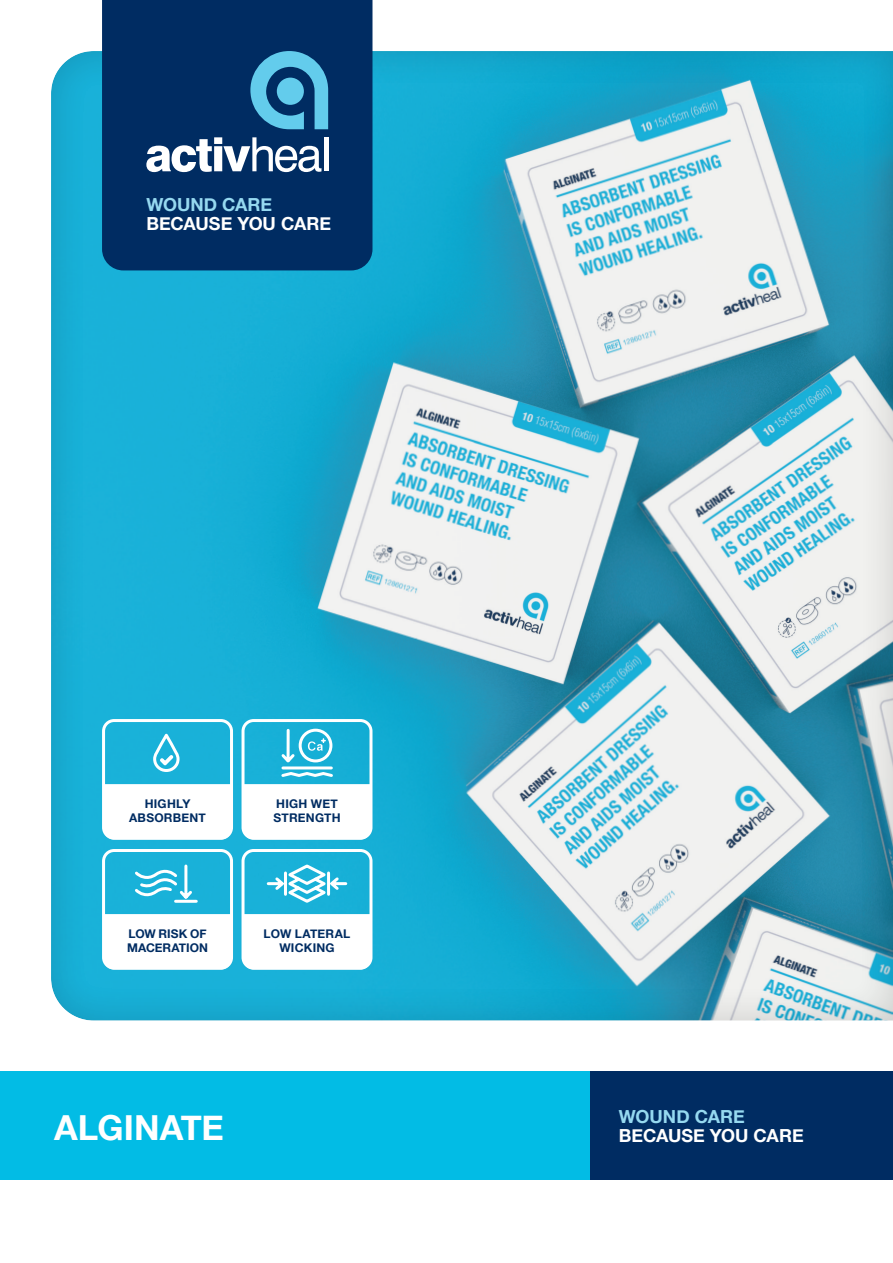
<style>
.page{position:relative;width:893px;height:1263px;background:#fff}
.page>*{position:absolute;margin:0;border:0;box-sizing:border-box;transform-origin:0 0}
.H4-_Intro_Paragraph{font:700 34.5px "Helvetica Neue";color:#fff}
.H4-_Intro_Paragraph-2{font:700 18px "Helvetica Neue";color:#fff}
.H4-_Intro_Paragraph-3{font:700 18px "Helvetica Neue";color:#96d9f0}
.H4-_Intro_Paragraph-4{font:700 12px/13.5px "Helvetica Neue";letter-spacing:.015em;color:#002c62;text-align:center}
.H4-_Intro_Paragraph-5{font:700 12px/13.5px "Helvetica Neue";letter-spacing:-.005em;color:#002c62}
</style>
<div class="page">
<div style="left:50px;top:51px;width:843px;height:970px;background:#231f20;opacity:.2"></div>
<div style="left:0;top:1072px;width:590px;height:108px;background:#02bce5"></div>
<div style="left:590px;top:1072px;width:303px;height:108px;background:#002c62"></div>
<div style="left:102px;top:0;width:270px;height:270px;background:#002c62"></div>
<svg style="left:250px;top:51px;width:78px;height:78px"></svg>
<svg style="left:146px;top:137px;width:175px;height:35px"></svg>
<hr style="left:324px;top:137px;width:4px;height:34px;background:#fff">
<svg style="left:243px;top:914px;width:128px;height:55px"></svg>
<svg style="left:104px;top:914px;width:128px;height:55px"></svg>
<svg style="left:243px;top:727px;width:128px;height:113px"></svg>
<svg style="left:104px;top:784px;width:128px;height:56px"></svg>
<div style="left:102px;top:719px;width:131px;height:121px;border:3px solid #fff;border-radius:11px"></div>
<div style="left:242px;top:719px;width:130px;height:121px;border:3px solid #fff;border-radius:11px"></div>
<div style="left:102px;top:849px;width:131px;height:120px;border:3px solid #fff;border-radius:11px"></div>
<div style="left:242px;top:849px;width:130px;height:120px;border:3px solid #fff;border-radius:11px"></div>
<svg style="left:152px;top:732px;width:29px;height:42px"></svg>
<svg style="left:132px;top:863px;width:67px;height:41px"></svg>
<svg style="left:265px;top:862px;width:84px;height:43px"></svg>
<p class="H4-_Intro_Paragraph-3" style="left:146px;top:190px;width:127px">WOUND CARE</p>
<p class="H4-_Intro_Paragraph-2" style="left:146px;top:210px;width:186px">BECAUSE YOU CARE</p>
<p class="H4-_Intro_Paragraph-4" style="left:145px;top:798px;width:47px">HIGHLY</p>
<p class="H4-_Intro_Paragraph-4" style="left:129px;top:811px;width:78px">ABSORBENT</p>
<p class="H4-_Intro_Paragraph-5" style="left:127px;top:928px;width:82px">LOW RISK OF<br>MACERATION</p>
<p class="H4-_Intro_Paragraph-4" style="left:273px;top:798px;width:69px;text-align:left">HIGH WET<br>STRENGTH</p>
<p class="H4-_Intro_Paragraph-4" style="left:264px;top:928px;width:88px">LOW LATERAL<br>WICKING</p>
<p class="H4-_Intro_Paragraph" style="left:54px;top:1100px;width:171px">ALGINATE</p>
<p class="H4-_Intro_Paragraph-3" style="left:619px;top:1102px;width:127px">WOUND CARE</p>
<p class="H4-_Intro_Paragraph-2" style="left:619px;top:1121px;width:186px">BECAUSE YOU CARE</p>
</div>
